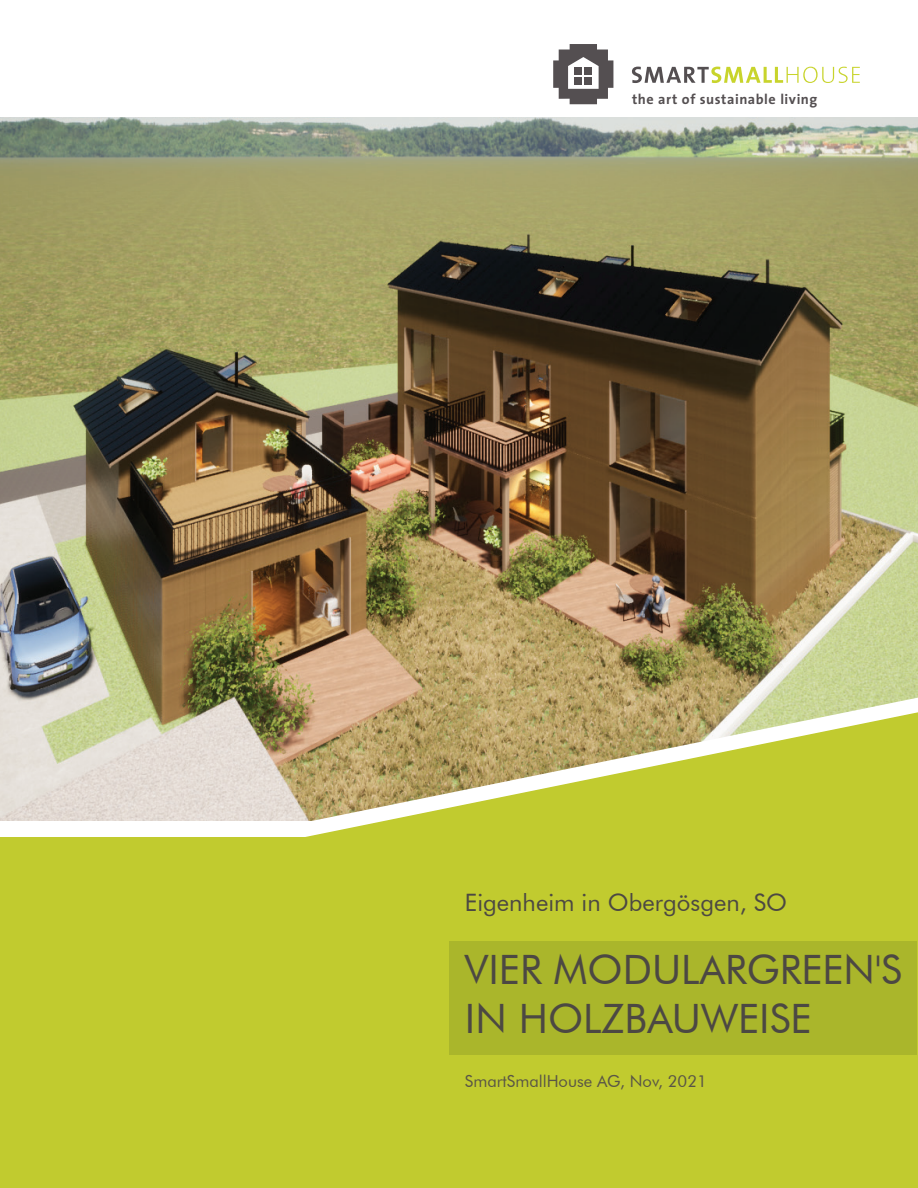
<style>
.page{position:relative;width:918px;height:1188px;background:#fff}
.page>*{position:absolute;margin:0;border:0;box-sizing:border-box;transform-origin:0 0}
.t1{font:40.5px/48.6px "Futura BT";color:#4c4843}
.t2{font:24px "Futura BT";color:#4c4843}
.t3{font:16.5px "Futura BT";color:#595546}
.t4{font:700 14.1px "The Sans";letter-spacing:.04em;color:#544f51}
</style>
<div class="page">
<img style="left:0;top:117px;width:918px;height:581px">
<svg style="left:0;top:698px;width:916px;height:5px;background:#bbaf80"></svg>
<div style="left:0;top:837px;width:918px;height:351px;background:#c1cb2f"></div>
<div style="left:449px;top:941px;width:468px;height:114px;background:#aab62b"></div>
<svg style="left:0;top:703px;width:918px;height:134px;background:#ccc782"></svg>
<svg style="left:632px;top:67px;width:228px;height:16px"></svg>
<svg style="left:553px;top:44px;width:60px;height:60px"></svg>
<div style="left:575px;top:67px;width:7px;height:8px;background:#544f51"></div>
<div style="left:585px;top:67px;width:7px;height:8px;background:#544f51"></div>
<div style="left:575px;top:77px;width:7px;height:8px;background:#544f51"></div>
<div style="left:585px;top:77px;width:7px;height:8px;background:#544f51"></div>
<p class="t4" style="left:632px;top:88px;width:187px">the art of sustainable living</p>
<p class="t2" style="left:465px;top:888px;width:324px">Eigenheim in Obergösgen, SO</p>
<p class="t1" style="left:465px;top:945px;width:438px">VIER MODULARGREEN'S<br>IN HOLZBAUWEISE</p>
<p class="t3" style="left:465px;top:1071px;width:243px">SmartSmallHouse AG, Nov, 2021</p>
</div>
